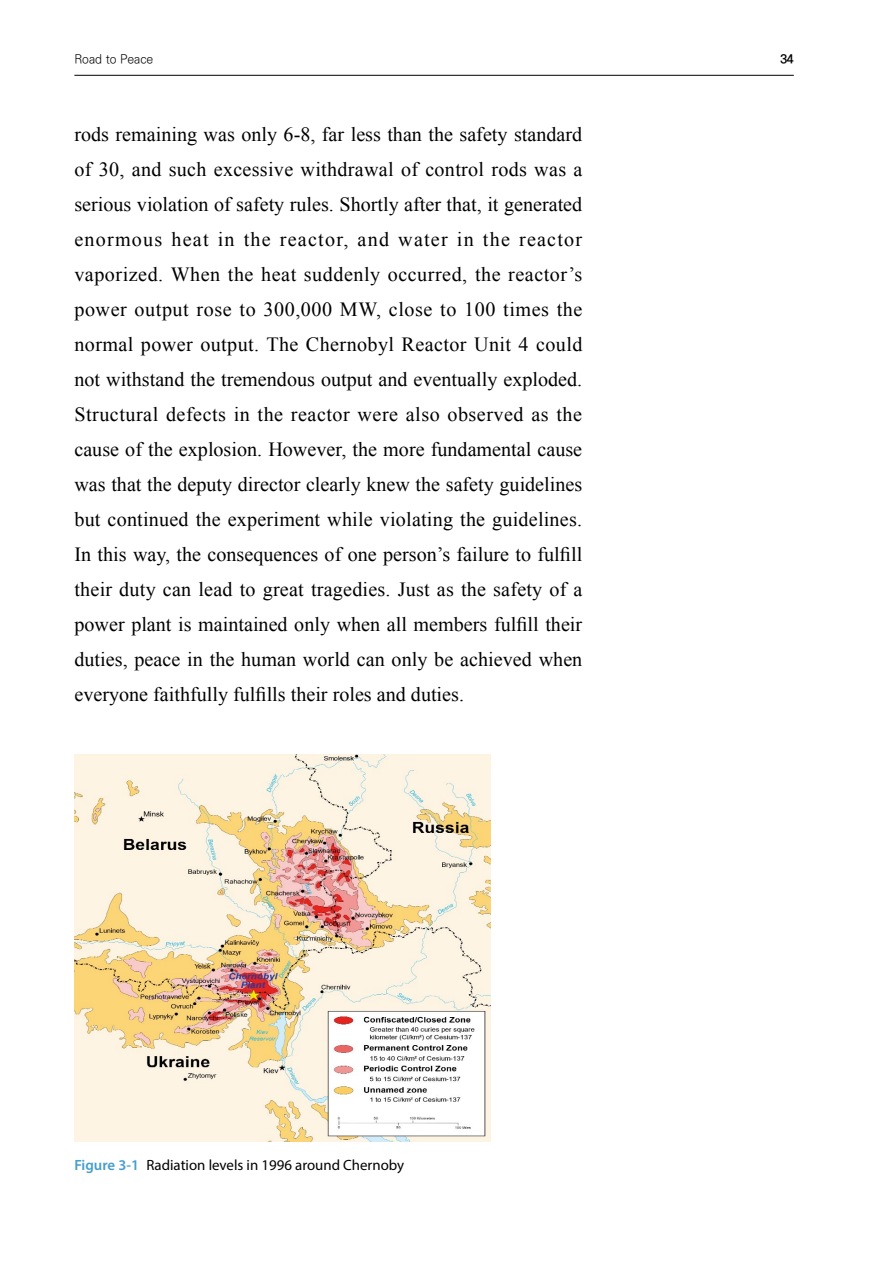
<style>
.page{position:relative;width:893px;height:1275px;background:#fff}
.page>*{position:absolute;margin:0;border:0;box-sizing:border-box;transform-origin:0 0}
.t1{font:20.12px/35px "Times New Roman";color:#000;text-align:justify}
.t2{font:14.88px "Myriad Pro";color:#000}
.t3{font:300 12.25px "Ko Pub World Dotum";color:#000}
.t4{font:700 12.25px "Ko Pub World Dotum";color:#000}
.s1{font-weight:600;color:#459ece}
</style>
<div class="page">
<img style="left:74px;top:754px;width:417px;height:387px">
<hr style="left:74px;top:75px;width:720px;height:1px;background:#000">
<p class="t3" style="left:74px;top:51px;width:80px">Road to Peace</p>
<p class="t4" style="left:780px;top:51px;width:15px">34</p>
<p class="t1" style="left:74px;top:116px;width:510px">rods remaining was only 6-8, far less than the safety standard of 30, and such excessive withdrawal of control rods was a serious violation of safety rules. Shortly after that, it generated enormous heat in the reactor, and water in the reactor vaporized. When the heat suddenly occurred, the reactor’s power output rose to 300,000 MW, close to 100 times the normal power output. The Chernobyl Reactor Unit 4 could not withstand the tremendous output and eventually exploded.<br>Structural defects in the reactor were also observed as the cause of the explosion. However, the more fundamental cause was that the deputy director clearly knew the safety guidelines but continued the experiment while violating the guidelines.<br>In this way, the consequences of one person’s failure to fulfill their duty can lead to great tragedies. Just as the safety of a power plant is maintained only when all members fulfill their duties, peace in the human world can only be achieved when everyone faithfully fulfills their roles and duties.</p>
<p class="t2" style="left:74px;top:1156px;width:331px"><span class="s1">Figure 3-1</span> Radiation levels in 1996 around Chernoby</p>
</div>
